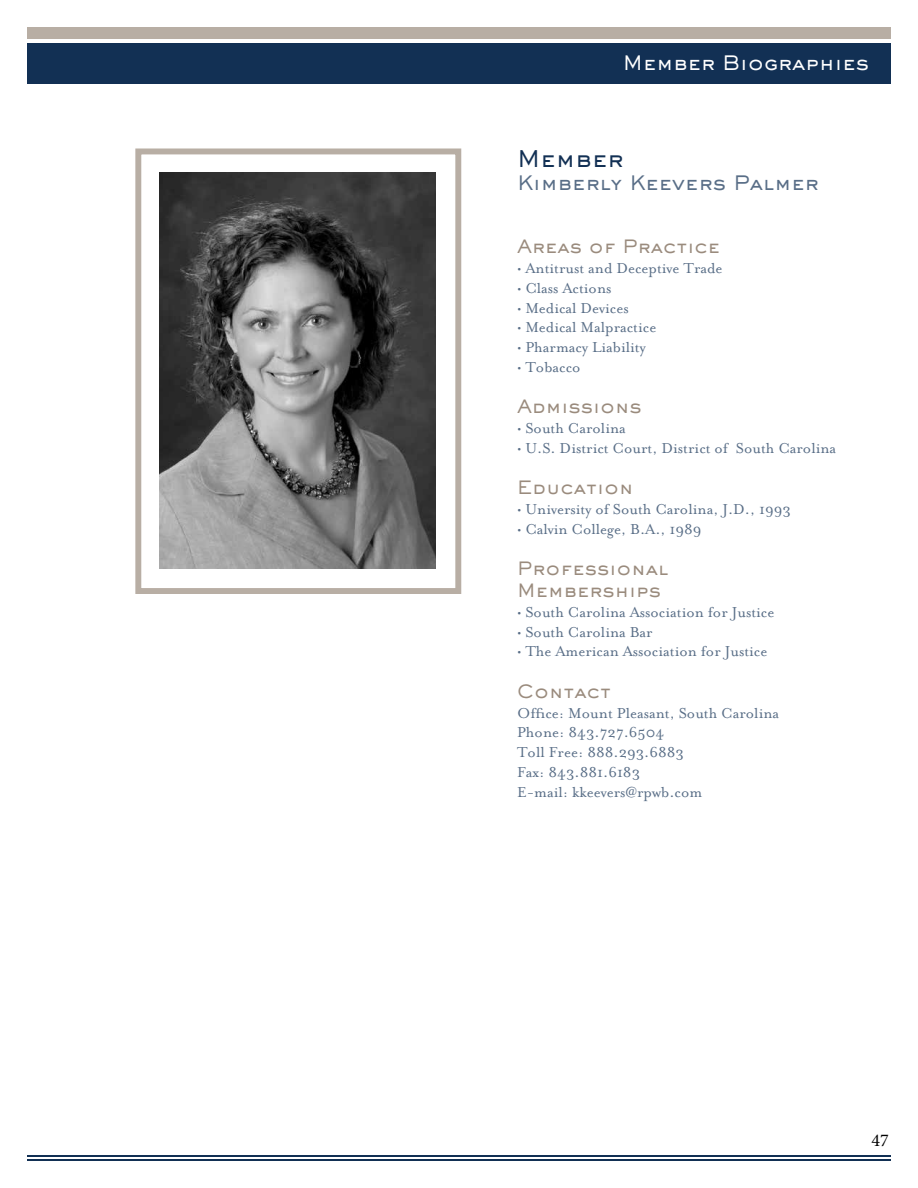
<style>
.page{position:relative;width:918px;height:1188px;background:#fff}
.page>*{position:absolute;margin:0;border:0;box-sizing:border-box;transform-origin:0 0}
.t1{font:500 22.5px "AT Sackers Gothic";color:#123054}
.t2{font:500 19.5px "AT Sackers Gothic";color:#596e87}
.t3{font:500 19.5px "AT Sackers Gothic";color:#fff}
.t4{font:500 18px/21.6px "AT Sackers Gothic";color:#9a8b7d}
.t5{font:18px "Minion Pro";color:#000}
.t6{font:16.5px/19.8px "Mrs Eaves Roman";color:#596e87}
</style>
<div class="page">
<div style="left:27px;top:43px;width:864px;height:40px;background:#123054"></div>
<div style="left:27px;top:27px;width:864px;height:11px;background:#b8aea4"></div>
<hr style="left:27px;top:1159px;width:864px;height:2px;background:#123054">
<hr style="left:27px;top:1155px;width:864px;height:2px;background:#123054">
<div style="left:135px;top:148px;width:326px;height:446px;border:6px solid #b8aea4"></div>
<img style="left:159px;top:172px;width:277px;height:396px">
<p class="t3" style="left:623px;top:50px;width:248px">Member Biographies</p>
<h1 class="t1" style="left:517px;top:143px;width:108px">Member</h1>
<p class="t2" style="left:517px;top:170px;width:303px">Kimberly Keevers Palmer</p>
<p class="t4" style="left:517px;top:235px;width:204px">Areas of Practice</p>
<p class="t6" style="left:517px;top:258px;width:207px">• Antitrust and Deceptive Trade</p>
<p class="t6" style="left:517px;top:278px;width:96px">• Class Actions</p>
<p class="t6" style="left:517px;top:298px;width:113px">• Medical Devices</p>
<p class="t6" style="left:517px;top:318px;width:141px">• Medical Malpractice</p>
<p class="t6" style="left:517px;top:338px;width:130px">• Pharmacy Liability</p>
<p class="t6" style="left:517px;top:357px;width:65px">• Tobacco</p>
<p class="t4" style="left:517px;top:395px;width:126px">Admissions</p>
<p class="t6" style="left:517px;top:419px;width:110px">• South Carolina</p>
<p class="t6" style="left:517px;top:438px;width:321px">• U.S. District Court, District of South Carolina</p>
<p class="t4" style="left:517px;top:476px;width:118px">Education</p>
<p class="t6" style="left:517px;top:500px;width:275px">• University of South Carolina, J.D., 1993</p>
<p class="t6" style="left:517px;top:519px;width:186px">• Calvin College, B.A., 1989</p>
<p class="t4" style="left:517px;top:557px;width:153px">Professional<br>Memberships</p>
<p class="t6" style="left:517px;top:602px;width:259px">• South Carolina Association for Justice</p>
<p class="t6" style="left:517px;top:622px;width:137px">• South Carolina Bar</p>
<p class="t6" style="left:517px;top:642px;width:252px">• The American Association for Justice</p>
<p class="t4" style="left:517px;top:680px;width:95px">Contact</p>
<p class="t6" style="left:517px;top:703px;width:264px">Office: Mount Pleasant, South Carolina<br>Phone: 843.727.6504<br>Toll Free: 888.293.6883<br>Fax: 843.881.6183<br>E-mail: kkeevers@rpwb.com</p>
<p class="t5" style="left:872px;top:1129px;width:19px">47</p>
</div>
